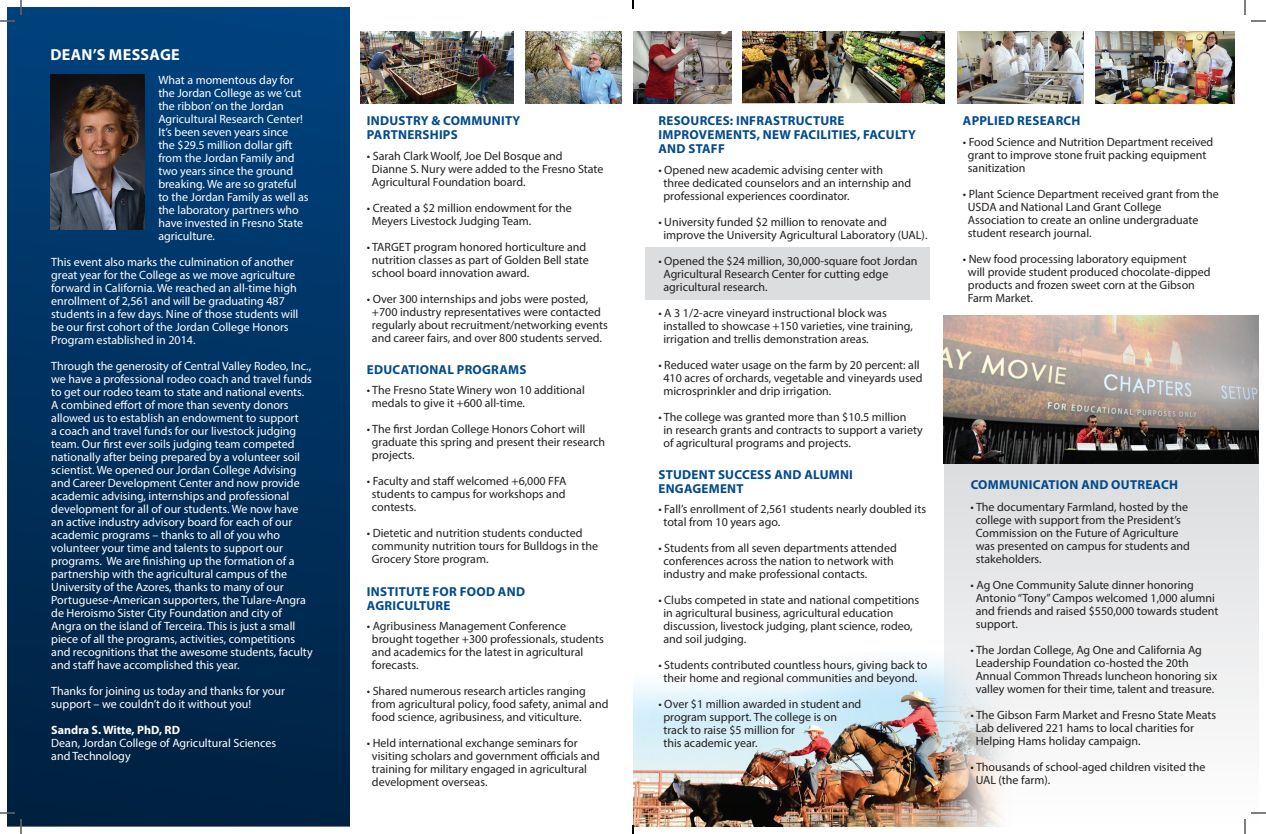
<style>
.page{position:relative;width:1266px;height:834px;background:#fff}
.page>*{position:absolute;margin:0;border:0;box-sizing:border-box;transform-origin:0 0}
.t1{font:700 16px "Myriad Pro";letter-spacing:.02em;color:#fff}
.t2{font:700 13px/14px "Myriad Pro";letter-spacing:.02em;color:#004a8d}
.t3{font:12px/13px "Myriad Pro";color:#231f20}
.t4{font:12px/13px "Myriad Pro";color:#fff}
.t5{font:700 12px "Myriad Pro";color:#fff}
</style>
<div class="page">
<img style="left:633px;top:658px;width:367px;height:168px">
<div style="left:646px;top:248px;width:284px;height:52px;background:#dcdddf"></div>
<img style="left:743px;top:32px;width:201px;height:72px">
<img style="left:1096px;top:32px;width:139px;height:72px">
<div style="left:653px;top:103px;width:273px;height:115px;background:#fff"></div>
<svg style="left:944px;top:464px;width:314px;height:359px;fill:#ebebed"></svg>
<img style="left:944px;top:316px;width:314px;height:148px">
<div style="left:8px;top:8px;width:342px;height:818px;background:linear-gradient(to bottom,#00427e,#002140)"></div>
<img style="left:525px;top:32px;width:97px;height:72px">
<img style="left:50px;top:75px;width:95px;height:155px">
<img style="left:361px;top:32px;width:153px;height:72px">
<img style="left:633px;top:32px;width:99px;height:72px">
<img style="left:957px;top:32px;width:127px;height:72px">
<svg style="left:0;top:0;width:22px;height:22px"></svg>
<svg style="left:0;top:812px;width:22px;height:22px"></svg>
<svg style="left:1244px;top:0;width:22px;height:22px"></svg>
<svg style="left:1244px;top:812px;width:22px;height:22px"></svg>
<svg style="left:632px;top:0;width:2px;height:9px"></svg>
<svg style="left:632px;top:825px;width:2px;height:9px"></svg>
<h1 class="t1" style="left:50px;top:44px;width:131px">DEAN’S MESSAGE</h1>
<p class="t4" style="left:158px;top:73px;width:152px">What a momentous day for the Jordan College as we ‘cut the ribbon’ on the Jordan<br>Agricultural Research Center!<br>It’s been seven years since<br>the $29.5 million dollar gift from the Jordan Family and two years since the ground breaking. We are so grateful to the Jordan Family as well as the laboratory partners who have invested in Fresno State agriculture.</p>
<p class="t4" style="left:51px;top:255px;width:249px">This event also marks the culmination of another great year for the College as we move agriculture forward in California. We reached an all-time high enrollment of 2,561 and will be graduating 487 students in a few days. Nine of those students will be our first cohort of the Jordan College Honors Program established in 2014.</p>
<p class="t4" style="left:51px;top:359px;width:263px">Through the generosity of Central Valley Rodeo, Inc., we have a professional rodeo coach and travel funds to get our rodeo team to state and national events.<br>A combined effort of more than seventy donors allowed us to establish an endowment to support<br>a coach and travel funds for our livestock judging team. Our first ever soils judging team competed nationally after being prepared by a volunteer soil scientist. We opened our Jordan College Advising and Career Development Center and now provide academic advising, internships and professional development for all of our students. We now have an active industry advisory board for each of our academic programs – thanks to all of you who volunteer your time and talents to support our programs. We are finishing up the formation of a partnership with the agricultural campus of the University of the Azores, thanks to many of our Portuguese-American supporters, the Tulare-Angra de Heroismo Sister City Foundation and city of Angra on the island of Terceira. This is just a small piece of all the programs, activities, competitions and recognitions that the awesome students, faculty and staff have accomplished this year.</p>
<p class="t4" style="left:51px;top:684px;width:235px">Thanks for joining us today and thanks for your support – we couldn’t do it without you!</p>
<p class="t5" style="left:51px;top:722px;width:130px">Sandra S. Witte, PhD, RD</p>
<p class="t4" style="left:51px;top:736px;width:227px">Dean, Jordan College of Agricultural Sciences and Technology</p>
<p class="t2" style="left:367px;top:114px;width:155px">INDUSTRY &amp; COMMUNITY<br>PARTNERSHIPS</p>
<p class="t3" style="left:372px;top:149px;width:233px;text-indent:-5px">• Sarah Clark Woolf, Joe Del Bosque and<br>Dianne S. Nury were added to the Fresno State<br>Agricultural Foundation board.</p>
<p class="t3" style="left:372px;top:201px;width:201px;text-indent:-5px">• Created a $2 million endowment for the<br>Meyers Livestock Judging Team.</p>
<p class="t3" style="left:372px;top:240px;width:218px;text-indent:-5px">• TARGET program honored horticulture and nutrition classes as part of Golden Bell state school board innovation award.</p>
<p class="t3" style="left:372px;top:292px;width:237px;text-indent:-5px">• Over 300 internships and jobs were posted, +700 industry representatives were contacted regularly about recruitment/networking events and career fairs, and over 800 students served.</p>
<p class="t2" style="left:367px;top:362px;width:161px">EDUCATIONAL PROGRAMS</p>
<p class="t3" style="left:372px;top:384px;width:214px;text-indent:-5px">• The Fresno State Winery won 10 additional medals to give it +600 all-time.</p>
<p class="t3" style="left:372px;top:423px;width:235px;text-indent:-5px">• The first Jordan College Honors Cohort will graduate this spring and present their research projects.</p>
<p class="t3" style="left:372px;top:475px;width:196px;text-align:justify;text-indent:-5px">• Faculty and staff welcomed +6,000 FFA students to campus for workshops and contests.</p>
<p class="t3" style="left:372px;top:527px;width:228px;text-indent:-5px">• Dietetic and nutrition students conducted community nutrition tours for Bulldogs in the<br>Grocery Store program.</p>
<p class="t2" style="left:367px;top:584px;width:160px">INSTITUTE FOR FOOD AND<br>AGRICULTURE</p>
<p class="t3" style="left:372px;top:620px;width:234px;text-indent:-5px">• Agribusiness Management Conference brought together +300 professionals, students and academics for the latest in agricultural forecasts.</p>
<p class="t3" style="left:372px;top:685px;width:238px;text-indent:-5px">• Shared numerous research articles ranging from agricultural policy, food safety, animal and food science, agribusiness, and viticulture.</p>
<p class="t3" style="left:372px;top:737px;width:230px;text-indent:-5px">• Held international exchange seminars for visiting scholars and government officials and training for military engaged in agricultural development overseas.</p>
<p class="t2" style="left:659px;top:114px;width:259px">RESOURCES: INFRASTRUCTURE<br>IMPROVEMENTS, NEW FACILITIES, FACULTY<br>AND STAFF</p>
<p class="t3" style="left:663px;top:163px;width:249px;text-indent:-5px">• Opened new academic advising center with three dedicated counselors and an internship and professional experiences coordinator.</p>
<p class="t3" style="left:663px;top:215px;width:266px;text-indent:-5px">• University funded $2 million to renovate and improve the University Agricultural Laboratory (UAL).</p>
<p class="t3" style="left:663px;top:254px;width:255px;text-indent:-5px">• Opened the $24 million, 30,000-square foot Jordan<br>Agricultural Research Center for cutting edge agricultural research.</p>
<p class="t3" style="left:663px;top:306px;width:251px;text-indent:-5px">• A 3 1/2-acre vineyard instructional block was installed to showcase +150 varieties, vine training, irrigation and trellis demonstration areas.</p>
<p class="t3" style="left:663px;top:358px;width:261px;text-indent:-5px">• Reduced water usage on the farm by 20 percent: all<br>410 acres of orchards, vegetable and vineyards used microsprinkler and drip irrigation.</p>
<p class="t3" style="left:663px;top:410px;width:261px;text-indent:-5px">• The college was granted more than $10.5 million<br>in research grants and contracts to support a variety of agricultural programs and projects.</p>
<p class="t2" style="left:659px;top:467px;width:196px">STUDENT SUCCESS AND ALUMNI<br>ENGAGEMENT</p>
<p class="t3" style="left:663px;top:503px;width:264px;text-indent:-5px">• Fall’s enrollment of 2,561 students nearly doubled its total from 10 years ago.</p>
<p class="t3" style="left:663px;top:542px;width:235px;text-indent:-5px">• Students from all seven departments attended conferences across the nation to network with industry and make professional contacts.</p>
<p class="t3" style="left:663px;top:594px;width:257px;text-indent:-5px">• Clubs competed in state and national competitions in agricultural business, agricultural education discussion, livestock judging, plant science, rodeo, and soil judging.</p>
<p class="t3" style="left:658px;top:659px;width:270px;text-align:center">• Students contributed countless hours, giving back to their home and regional communities and beyond.</p>
<p class="t3" style="left:663px;top:698px;width:199px;text-indent:-5px">• Over $1 million awarded in student and program support. The college is on track to raise $5 million for<br>this academic year.</p>
<p class="t2" style="left:963px;top:114px;width:119px">APPLIED RESEARCH</p>
<p class="t3" style="left:968px;top:135px;width:247px;text-indent:-5px">• Food Science and Nutrition Department received grant to improve stone fruit packing equipment sanitization</p>
<p class="t3" style="left:968px;top:187px;width:253px;text-indent:-5px">• Plant Science Department received grant from the USDA and National Land Grant College Association to create an online undergraduate student research journal.</p>
<p class="t3" style="left:968px;top:252px;width:244px;text-indent:-5px">• New food processing laboratory equipment<br>will provide student produced chocolate-dipped products and frozen sweet corn at the Gibson Farm Market.</p>
<p class="t2" style="left:971px;top:477px;width:209px">COMMUNICATION AND OUTREACH</p>
<p class="t3" style="left:976px;top:500px;width:216px;text-indent:-5px">• The documentary Farmland, hosted by the college with support from the President’s Commission on the Future of Agriculture was presented on campus for students and stakeholders.</p>
<p class="t3" style="left:976px;top:578px;width:244px;text-indent:-5px">• Ag One Community Salute dinner honoring Antonio “Tony” Campos welcomed 1,000 alumni and friends and raised $550,000 towards student support.</p>
<p class="t3" style="left:976px;top:643px;width:243px;text-indent:-5px">• The Jordan College, Ag One and California Ag Leadership Foundation co-hosted the 20th Annual Common Threads luncheon honoring six valley women for their time, talent and treasure.</p>
<p class="t3" style="left:976px;top:708px;width:242px;text-indent:-5px">• The Gibson Farm Market and Fresno State Meats<br>Lab delivered 221 hams to local charities for<br>Helping Hams holiday campaign.</p>
<p class="t3" style="left:976px;top:760px;width:231px;text-indent:-5px">• Thousands of school-aged children visited the<br>UAL (the farm).</p>
</div>
